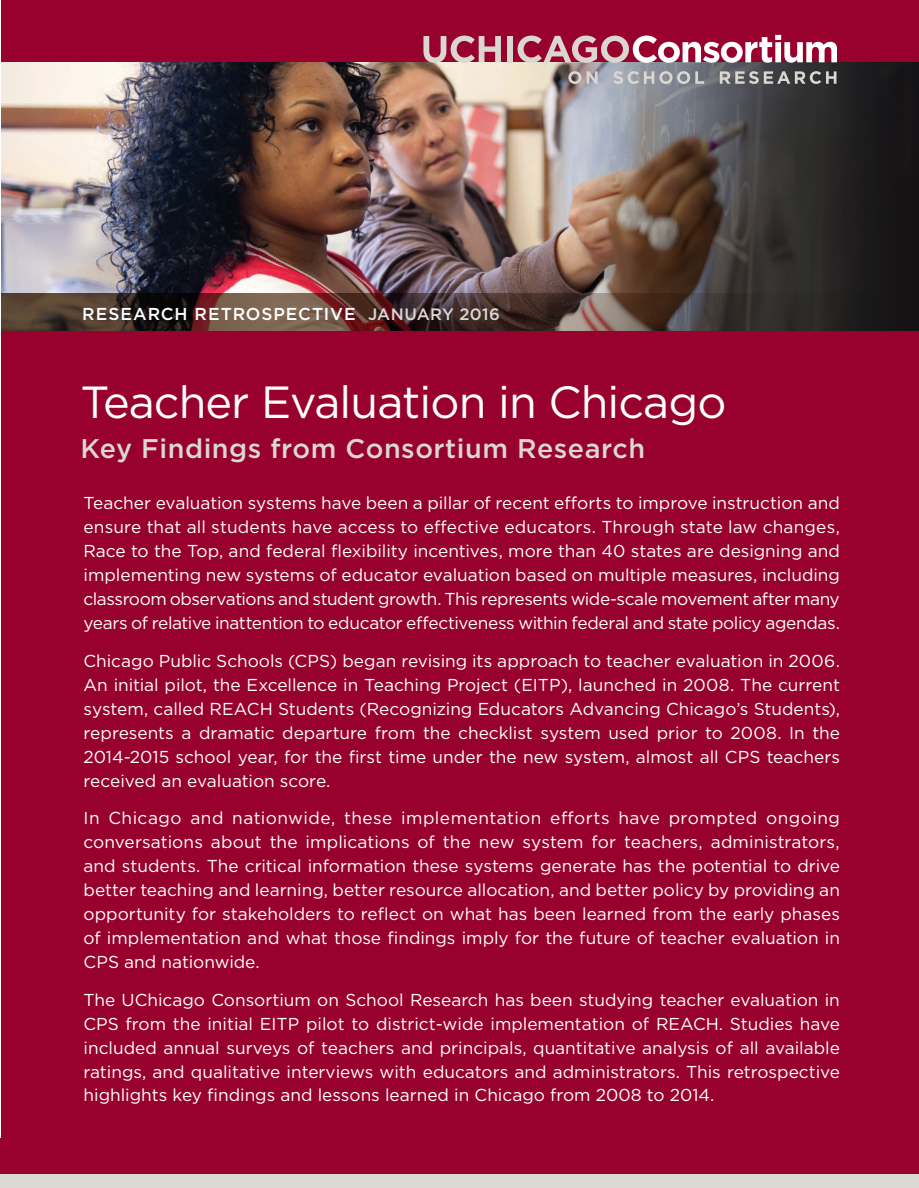
<style>
.page{position:relative;width:919px;height:1188px;background:#fff}
.page>*{position:absolute;margin:0;border:0;box-sizing:border-box;transform-origin:0 0}
.Cover_A_Head{font:45px "Gotham";letter-spacing:-.02em;color:#fff}
.Cover_B_Head{font:500 27px "Gotham";letter-spacing:.02em;color:#dbd7d1}
.Mission_Statement{font:17.25px/24px "Gotham";letter-spacing:-.01em;color:#fff;text-align:justify}
.Opening_Pullout-Goth{font:17.25px/24px "Gotham";color:#fff;text-align:justify}
.Research_Report_head{font:500 17.25px "Gotham";letter-spacing:.05em;color:#fff}
.s1{font-size:16.5px;color:#dbd7d1}
</style>
<div class="page">
<div style="left:1px;top:0;width:918px;height:1175px;background:#98012d"></div>
<img style="left:1px;top:63px;width:504px;height:230px">
<hr style="left:0;top:1138px;width:1px;height:37px;background:#98012d">
<svg style="left:1px;top:293px;width:504px;height:38px"></svg>
<img style="left:505px;top:63px;width:414px;height:268px">
<svg style="left:423px;top:36px;width:78px;height:27px"></svg>
<div style="left:507px;top:36px;width:6px;height:26px;background:#dbd6d0"></div>
<svg style="left:518px;top:35px;width:319px;height:28px"></svg>
<svg style="left:568px;top:71px;width:30px;height:13px"></svg>
<svg style="left:613px;top:71px;width:91px;height:13px"></svg>
<svg style="left:720px;top:71px;width:116px;height:13px"></svg>
<div style="left:0;top:1175px;width:919px;height:13px;background:#dbd7d1"></div>
<p class="Research_Report_head" style="left:82px;top:302px;width:419px">RESEARCH RETROSPECTIVE <span class="s1">JANUARY 2016</span></p>
<p class="Cover_A_Head" style="left:81px;top:373px;width:647px">Teacher Evaluation in Chicago</p>
<p class="Cover_B_Head" style="left:81px;top:431px;width:566px">Key Findings from Consortium Research</p>
<p class="Mission_Statement" style="left:84px;top:491px;width:758px">Teacher evaluation systems have been a pillar of recent efforts to improve instruction and ensure that all students have access to effective educators. Through state law changes, Race to the Top, and federal flexibility incentives, more than 40 states are designing and implementing new systems of educator evaluation based on multiple measures, including classroom observations and student growth. This represents wide-scale movement after many years of relative inattention to educator effectiveness within federal and state policy agendas.</p>
<p class="Mission_Statement" style="left:84px;top:648px;width:758px">Chicago Public Schools (CPS) began revising its approach to teacher evaluation in 2006.<br>An initial pilot, the Excellence in Teaching Project (EITP), launched in 2008. The current system, called REACH Students (Recognizing Educators Advancing Chicago’s Students), represents a dramatic departure from the checklist system used prior to 2008. In the 2014-2015 school year, for the first time under the new system, almost all CPS teachers received an evaluation score.</p>
<p class="Mission_Statement" style="left:84px;top:806px;width:758px">In Chicago and nationwide, these implementation efforts have prompted ongoing conversations about the implications of the new system for teachers, administrators, and students. The critical information these systems generate has the potential to drive better teaching and learning, better resource allocation, and better policy by providing an opportunity for stakeholders to reflect on what has been learned from the early phases of implementation and what those findings imply for the future of teacher evaluation in CPS and nationwide.</p>
<p class="Opening_Pullout-Goth" style="left:84px;top:987px;width:758px">The UChicago Consortium on School Research has been studying teacher evaluation in CPS from the initial EITP pilot to district-wide implementation of REACH. Studies have included annual surveys of teachers and principals, quantitative analysis of all available ratings, and qualitative interviews with educators and administrators. This retrospective highlights key findings and lessons learned in Chicago from 2008 to 2014.</p>
</div>
